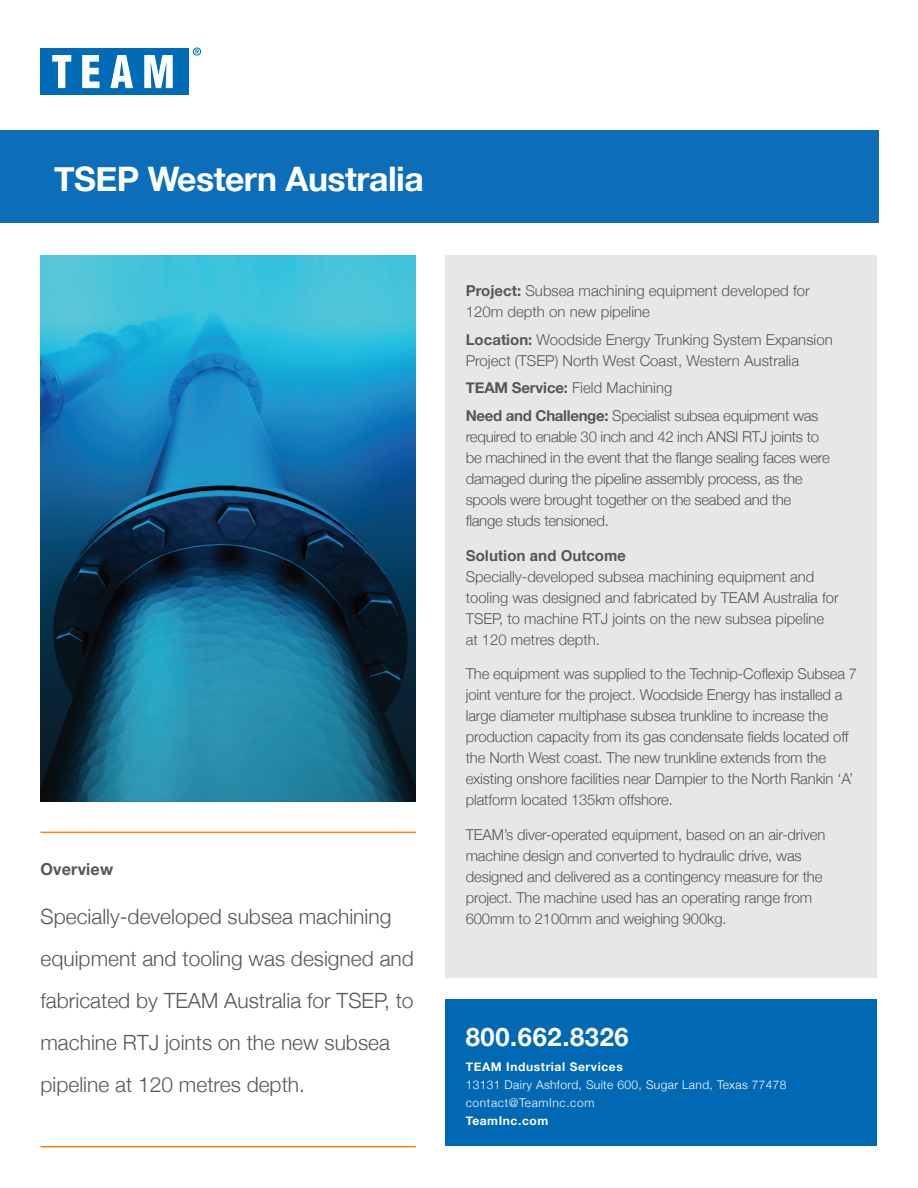
<style>
.page{position:relative;width:918px;height:1188px;background:#fff}
.page>*{position:absolute;margin:0;border:0;box-sizing:border-box;transform-origin:0 0}
.t1{font:700 33.75px "Helvetica Neue";letter-spacing:-.015em;color:#fff}
.t2{font:700 25.5px "Helvetica Neue";letter-spacing:.025em;color:#fff}
.t3{font:300 21px/42px "Helvetica Neue";color:#575756}
.t4{font:700 16.5px "Helvetica Neue";letter-spacing:.01em;color:#575756}
.t5{font:300 15px/21px "Helvetica Neue";letter-spacing:-.01em;color:#575756}
.t6{font:700 15px "Helvetica";color:#575756}
.t7{font:300 12px/18px "Helvetica Neue";letter-spacing:.03em;color:#fff}
.t8{font:700 12px "Helvetica Neue";letter-spacing:.05em;color:#fff}
.s1{font-weight:700}
</style>
<div class="page">
<div style="left:0;top:130px;width:878px;height:92px;background:#0c6eb8"></div>
<hr style="left:40px;top:832px;width:376px;height:1px;background:#f58220">
<hr style="left:40px;top:1146px;width:376px;height:2px;background:#f58220">
<img style="left:40px;top:255px;width:376px;height:546px">
<div style="left:446px;top:255px;width:432px;height:723px;background:#e6e7e6"></div>
<svg style="left:193px;top:48px;width:8px;height:8px"></svg>
<div style="left:40px;top:48px;width:149px;height:47px;background:#006bb6"></div>
<svg style="left:52px;top:55px;width:121px;height:33px"></svg>
<div style="left:446px;top:1000px;width:432px;height:146px;background:#0168b3"></div>
<h1 class="t1" style="left:54px;top:152px;width:371px">TSEP Western Australia</h1>
<p class="t4" style="left:40px;top:857px;width:74px">Overview</p>
<h3 class="t3" style="left:40px;top:894px;width:375px">Specially-developed subsea machining equipment and tooling was designed and fabricated by TEAM Australia for TSEP, to machine RTJ joints on the new subsea pipeline at 120 metres depth.</h3>
<p class="t5" style="left:466px;top:279px;width:346px"><span class="s1">Project:</span> Subsea machining equipment developed for<br>120m depth on new pipeline</p>
<p class="t5" style="left:466px;top:328px;width:369px"><span class="s1">Location:</span> Woodside Energy Trunking System Expansion<br>Project (TSEP) North West Coast, Western Australia</p>
<p class="t5" style="left:466px;top:373px;width:354px;line-height:27.8px"><span class="s1">TEAM Service:</span> Field Machining<br><span class="s1">Need and Challenge:</span> Specialist subsea equipment was</p>
<p class="t5" style="left:466px;top:425px;width:366px">required to enable 30 inch and 42 inch ANSI RTJ joints to be machined in the event that the flange sealing faces were damaged during the pipeline assembly process, as the spools were brought together on the seabed and the flange studs tensioned.</p>
<p class="t6" style="left:466px;top:543px;width:162px">Solution and Outcome</p>
<p class="t5" style="left:466px;top:565px;width:375px">Specially-developed subsea machining equipment and tooling was designed and fabricated by TEAM Australia for TSEP, to machine RTJ joints on the new subsea pipeline at 120 metres depth.</p>
<p class="t5" style="left:466px;top:662px;width:393px">The equipment was supplied to the Technip-Coflexip Subsea 7 joint venture for the project. Woodside Energy has installed a large diameter multiphase subsea trunkline to increase the production capacity from its gas condensate fields located off the North West coast. The new trunkline extends from the existing onshore facilities near Dampier to the North Rankin ‘A’ platform located 135km offshore.</p>
<p class="t5" style="left:466px;top:823px;width:361px">TEAM’s diver-operated equipment, based on an air-driven machine design and converted to hydraulic drive, was designed and delivered as a contingency measure for the project. The machine used has an operating range from 600mm to 2100mm and weighing 900kg.</p>
<h2 class="t2" style="left:466px;top:1016px;width:164px">800.662.8326</h2>
<p class="t8" style="left:466px;top:1057px;width:159px">TEAM Industrial Services</p>
<p class="t7" style="left:466px;top:1075px;width:322px">13131 Dairy Ashford, Suite 600, Sugar Land, Texas 77478 contact@TeamInc.com</p>
<p class="t8" style="left:466px;top:1111px;width:84px">TeamInc.com</p>
</div>
